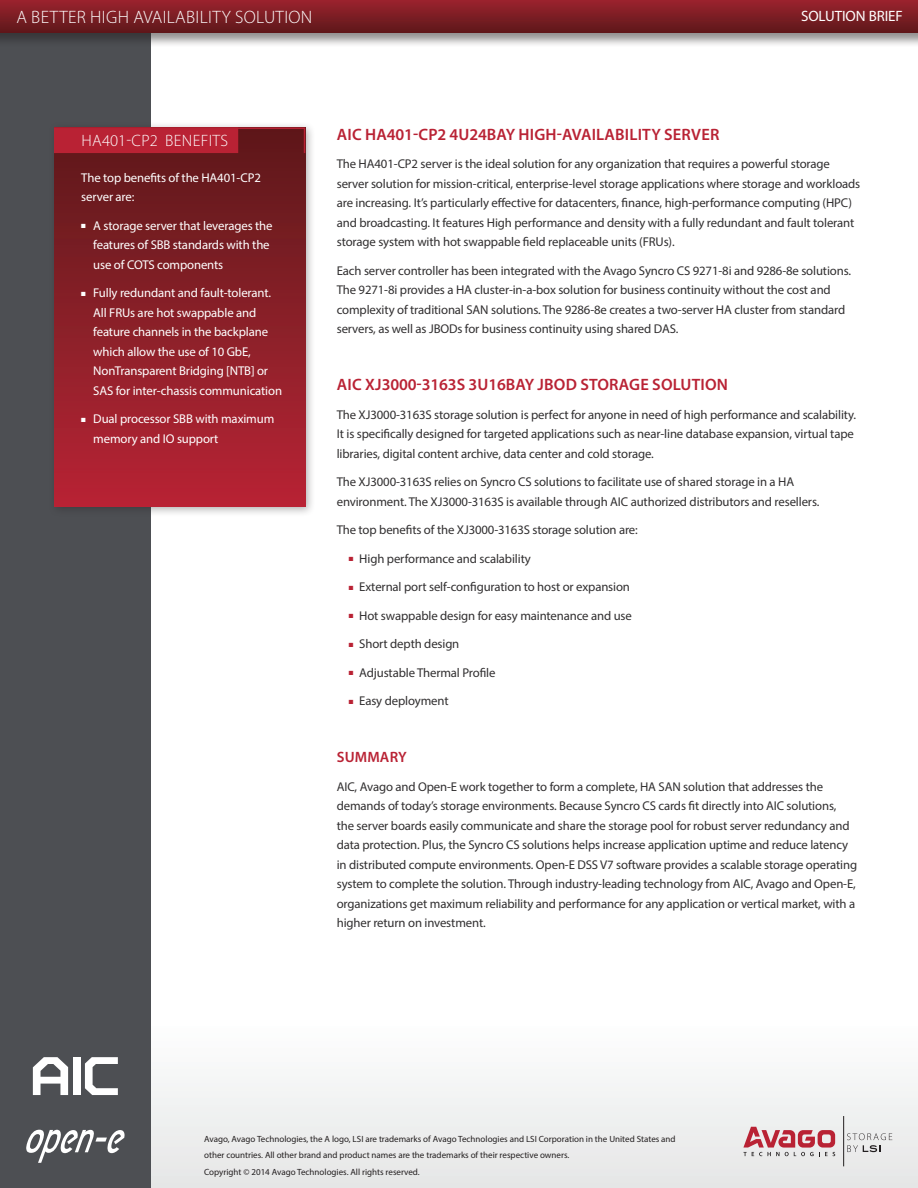
<style>
.page{position:relative;width:918px;height:1188px;background:#fff}
.page>*{position:absolute;margin:0;border:0;box-sizing:border-box;transform-origin:0 0}
.t1{font:300 18px "Myriad Pro";letter-spacing:.02em;color:#fff}
.t2{font:600 16.5px "Myriad Pro";letter-spacing:.01em;color:#b92234}
.t3{font:300 16.5px "Myriad Pro";letter-spacing:.02em;color:#fff}
.t4{font:15px "Myriad Pro";letter-spacing:-.005em;color:#fff}
.t5{font:600 15px "Myriad Pro";letter-spacing:.01em;color:#b92234}
.t6{font:12.75px/19.5px "Myriad Pro";letter-spacing:-.01em;color:#312f30}
.t7{font:12.75px/19.5px "Myriad Pro";letter-spacing:-.01em;color:#fff}
.t8{font:9px "Myriad Pro";color:#231f20}
.s1{color:#b92234}
</style>
<div class="page">
<div style="left:0;top:1022px;width:918px;height:166px;background:#f1f3f3"></div>
<svg style="left:743px;top:1127px;width:92px;height:29px"></svg>
<svg style="left:847px;top:1133px;width:45px;height:19px"></svg>
<hr style="left:843px;top:1116px;width:1px;height:50px;background:#231f20">
<div style="left:0;top:10px;width:151px;height:1178px;background:#4d4f53"></div>
<div style="left:0;top:0;width:918px;height:47px;background:#231f20;opacity:.5"></div>
<svg style="left:0;top:0;width:918px;height:33px;background:#7c1d23"></svg>
<div style="left:48px;top:121px;width:268px;height:396px;background:#231f20;opacity:.35"></div>
<div style="left:54px;top:127px;width:251px;height:380px;background:linear-gradient(to bottom,#5b181a,#b82435)"></div>
<div style="left:54px;top:127px;width:184px;height:26px;background:#b92234"></div>
<div style="left:54px;top:127px;width:251px;height:27px;border:2px solid #b92234"></div>
<svg style="left:26px;top:1130px;width:99px;height:33px"></svg>
<svg style="left:33px;top:1057px;width:35px;height:38px"></svg>
<div style="left:73px;top:1057px;width:7px;height:38px;background:#fff"></div>
<svg style="left:85px;top:1057px;width:33px;height:38px"></svg>
<p class="t1" style="left:16px;top:6px;width:298px">A BETTER HIGH AVAILABILITY SOLUTION</p>
<p class="t4" style="left:801px;top:7px;width:103px">SOLUTION BRIEF</p>
<p class="t3" style="left:81px;top:130px;width:148px">HA401-CP2 BENEFITS</p>
<p class="t7" style="left:81px;top:167px;width:181px">The top benefits of the HA401-CP2 server are:</p>
<p class="t7" style="left:93px;top:215px;width:181px;text-indent:-12px">■ A storage server that leverages the features of SBB standards with the use of COTS components</p>
<p class="t7" style="left:93px;top:283px;width:190px;text-indent:-12px">■ Fully redundant and fault-tolerant.<br>All FRUs are hot swappable and feature channels in the backplane which allow the use of 10 GbE, NonTransparent Bridging [NTB] or SAS for inter-chassis communication</p>
<p class="t7" style="left:93px;top:409px;width:183px;text-indent:-12px">■ Dual processor SBB with maximum memory and IO support</p>
<p class="t2" style="left:337px;top:124px;width:384px">AIC HA401-CP2 4U24BAY HIGH-AVAILABILITY SERVER</p>
<p class="t6" style="left:337px;top:154px;width:525px">The HA401-CP2 server is the ideal solution for any organization that requires a powerful storage server solution for mission-critical, enterprise-level storage applications where storage and workloads are increasing. It’s particularly effective for datacenters, finance, high-performance computing (HPC) and broadcasting. It features High performance and density with a fully redundant and fault tolerant storage system with hot swappable field replaceable units (FRUs).</p>
<p class="t6" style="left:337px;top:261px;width:516px">Each server controller has been integrated with the Avago Syncro CS 9271-8i and 9286-8e solutions.<br>The 9271-8i provides a HA cluster-in-a-box solution for business continuity without the cost and complexity of traditional SAN solutions. The 9286-8e creates a two-server HA cluster from standard servers, as well as JBODs for business continuity using shared DAS.</p>
<p class="t2" style="left:337px;top:374px;width:393px">AIC XJ3000-3163S 3U16BAY JBOD STORAGE SOLUTION</p>
<p class="t6" style="left:337px;top:405px;width:521px">The XJ3000-3163S storage solution is perfect for anyone in need of high performance and scalability.<br>It is specifically designed for targeted applications such as near-line database expansion, virtual tape libraries, digital content archive, data center and cold storage.</p>
<p class="t6" style="left:337px;top:472px;width:484px">The XJ3000-3163S relies on Syncro CS solutions to facilitate use of shared storage in a HA environment. The XJ3000-3163S is available through AIC authorized distributors and resellers.</p>
<p class="t6" style="left:337px;top:520px;width:303px">The top benefits of the XJ3000-3163S storage solution are:</p>
<p class="t6" style="left:349px;top:549px;width:184px"><span class="s1">■</span> High performance and scalability</p>
<p class="t6" style="left:349px;top:577px;width:283px"><span class="s1">■</span> External port self-configuration to host or expansion</p>
<p class="t6" style="left:349px;top:606px;width:285px"><span class="s1">■</span> Hot swappable design for easy maintenance and use</p>
<p class="t6" style="left:349px;top:634px;width:112px"><span class="s1">■</span> Short depth design</p>
<p class="t6" style="left:349px;top:663px;width:148px"><span class="s1">■</span> Adjustable Thermal Profile</p>
<p class="t6" style="left:349px;top:691px;width:101px"><span class="s1">■</span> Easy deployment</p>
<p class="t5" style="left:337px;top:748px;width:71px">SUMMARY</p>
<p class="t6" style="left:337px;top:777px;width:522px">AIC, Avago and Open-E work together to form a complete, HA SAN solution that addresses the demands of today’s storage environments. Because Syncro CS cards fit directly into AIC solutions,<br>the server boards easily communicate and share the storage pool for robust server redundancy and data protection. Plus, the Syncro CS solutions helps increase application uptime and reduce latency in distributed compute environments. Open-E DSS V7 software provides a scalable storage operating system to complete the solution. Through industry-leading technology from AIC, Avago and Open-E, organizations get maximum reliability and performance for any application or vertical market, with a higher return on investment.</p>
<p class="t8" style="left:204px;top:1133px;width:473px">Avago, Avago Technologies, the A logo, LSI are trademarks of Avago Technologies and LSI Corporation in the United States and</p>
<p class="t8" style="left:204px;top:1150px;width:367px">other countries. All other brand and product names are the trademarks of their respective owners.</p>
<p class="t8" style="left:204px;top:1166px;width:217px">Copyright © 2014 Avago Technologies. All rights reserved.</p>
</div>
